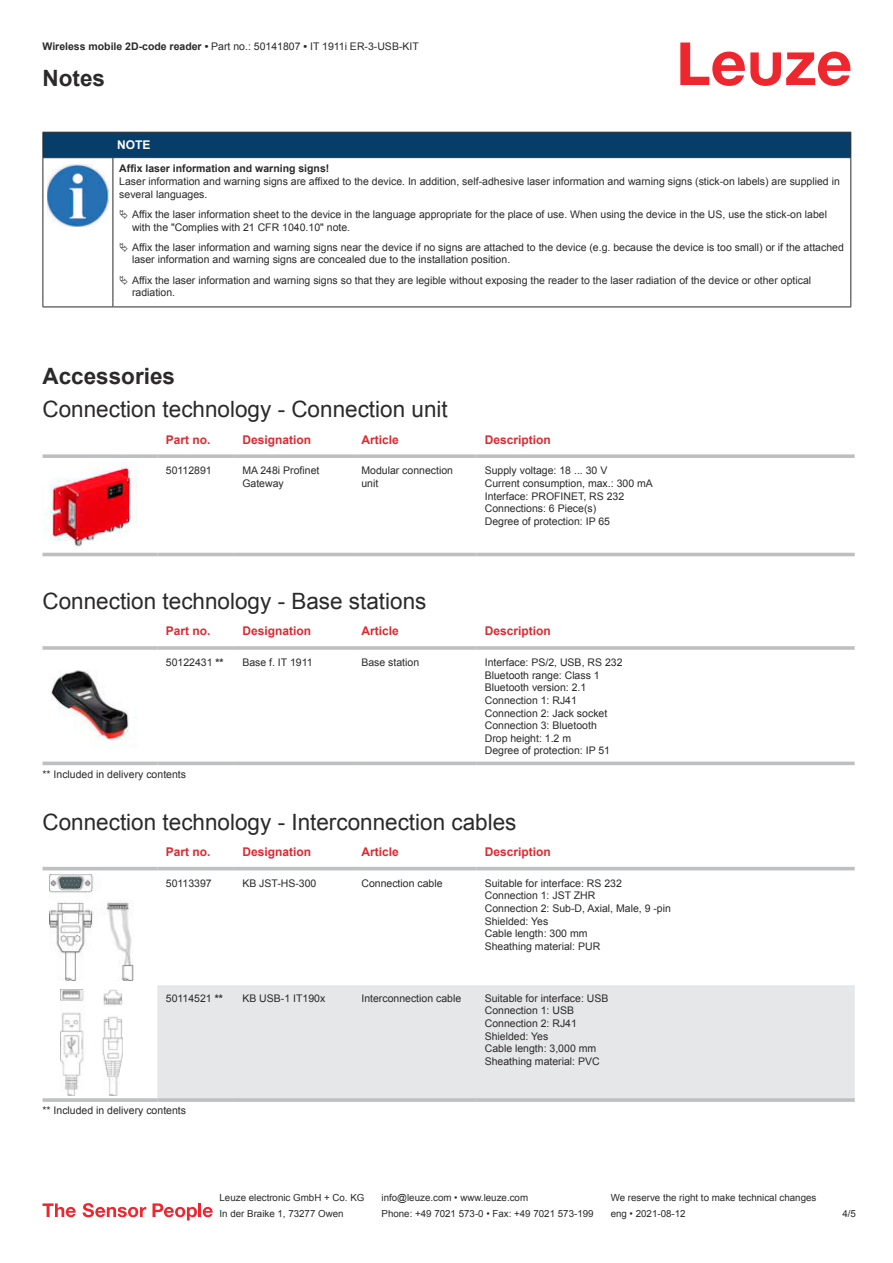
<style>
.page{position:relative;width:893px;height:1263px;background:#fff}
.page>*{position:absolute;margin:0;border:0;box-sizing:border-box;transform-origin:0 0}
.t1{font:22.5px "Arial";color:#2b292a}
.t2{font:700 22.5px "Arial";color:#2b292a}
.t3{font:700 12px "Arial";color:#db2a30}
.t4{font:700 12px "Arial";color:#fff}
.t5{font:10.5px/12.6px "Arial";color:#2b292a}
.t6{font:700 10.5px "Arial";color:#2b292a}
.t7{font:9.75px "Arial";color:#2b292a}
.s1{font-weight:700}
</style>
<div class="page">
<svg style="left:680px;top:43px;width:170px;height:43px"></svg>
<div style="left:43px;top:552px;width:812px;height:5px;background:#ededee"></div>
<svg style="left:43px;top:454px;width:114px;height:4px"></svg>
<svg style="left:157px;top:454px;width:77px;height:4px"></svg>
<svg style="left:234px;top:454px;width:119px;height:4px"></svg>
<svg style="left:353px;top:454px;width:123px;height:4px"></svg>
<svg style="left:476px;top:454px;width:379px;height:4px;background:#c3c5c7"></svg>
<hr style="left:43px;top:553px;width:114px;height:3px;background:#bdbfc1">
<hr style="left:157px;top:553px;width:77px;height:3px;background:#bdbfc1">
<hr style="left:234px;top:553px;width:119px;height:3px;background:#bdbfc1">
<hr style="left:353px;top:553px;width:123px;height:3px;background:#bdbfc1">
<hr style="left:476px;top:553px;width:379px;height:3px;background:#bdbfc1">
<img style="left:44px;top:462px;width:93px;height:86px">
<svg style="left:43px;top:765px;width:811px;height:1px"></svg>
<hr style="left:43px;top:646px;width:114px;height:4px;background:#bdbfc1">
<hr style="left:157px;top:646px;width:77px;height:4px;background:#c9cbcc">
<hr style="left:234px;top:646px;width:119px;height:4px;background:#c4c6c7">
<hr style="left:353px;top:646px;width:123px;height:4px;background:#bdbfc1">
<hr style="left:476px;top:646px;width:379px;height:4px;background:#c9cbcc">
<svg style="left:43px;top:761px;width:114px;height:4px"></svg>
<svg style="left:157px;top:761px;width:77px;height:4px"></svg>
<svg style="left:234px;top:761px;width:119px;height:4px"></svg>
<svg style="left:353px;top:761px;width:123px;height:4px"></svg>
<svg style="left:476px;top:761px;width:379px;height:4px;background:#c6c8ca"></svg>
<img style="left:50px;top:670px;width:87px;height:78px">
<div style="left:157px;top:985px;width:698px;height:113px;background:#e6e7e9"></div>
<hr style="left:43px;top:867px;width:114px;height:3px;background:#bdbfc1">
<hr style="left:157px;top:867px;width:77px;height:3px;background:#bdbfc1">
<hr style="left:234px;top:867px;width:119px;height:3px;background:#bdbfc1">
<hr style="left:353px;top:867px;width:123px;height:3px;background:#bdbfc1">
<hr style="left:476px;top:867px;width:379px;height:3px;background:#bdbfc1">
<svg style="left:43px;top:1098px;width:114px;height:4px"></svg>
<hr style="left:157px;top:1098px;width:77px;height:4px;background:#c6c7c9">
<hr style="left:234px;top:1098px;width:119px;height:4px;background:#bdbfc1">
<hr style="left:353px;top:1098px;width:123px;height:4px;background:#bdbfc1">
<hr style="left:476px;top:1098px;width:379px;height:4px;background:#c6c7c9">
<img style="left:49px;top:875px;width:84px;height:106px">
<img style="left:60px;top:989px;width:63px;height:107px">
<svg style="left:43px;top:1203px;width:33px;height:14px"></svg>
<svg style="left:83px;top:1203px;width:63px;height:14px"></svg>
<svg style="left:153px;top:1203px;width:44px;height:17px"></svg>
<hr style="left:198px;top:1203px;width:3px;height:14px;background:#ed272d">
<svg style="left:203px;top:1207px;width:10px;height:10px"></svg>
<svg style="left:44px;top:158px;width:806px;height:149px"></svg>
<div style="left:43px;top:132px;width:808px;height:26px;background:#063d69"></div>
<hr style="left:113px;top:157px;width:738px;height:1px;background:#2b292a">
<hr style="left:43px;top:158px;width:1px;height:144px;background:#2b292a">
<hr style="left:113px;top:158px;width:1px;height:144px;background:#2b292a">
<hr style="left:850px;top:158px;width:1px;height:144px;background:#2b292a">
<hr style="left:43px;top:307px;width:70px;height:1px;background:#2b292a">
<hr style="left:113px;top:307px;width:738px;height:1px;background:#2b292a">
<img style="left:47px;top:164px;width:61px;height:63px">
<svg style="left:115px;top:159px;width:734px;height:144px"></svg>
<svg style="left:120px;top:210px;width:8px;height:9px"></svg>
<svg style="left:120px;top:242px;width:8px;height:10px"></svg>
<svg style="left:120px;top:275px;width:8px;height:10px"></svg>
<p class="t5" style="left:43px;top:41px;width:378px"><span class="s1">Wireless mobile 2D-code reader •</span> Part no.: 50141807 <span class="s1">•</span> IT 1911i ER-3-USB-KIT</p>
<h1 class="t2" style="left:43px;top:70px;width:64px">Notes</h1>
<p class="t4" style="left:117px;top:140px;width:35px">NOTE</p>
<p class="t6" style="left:119px;top:165px;width:212px">Affix laser information and warning signs!</p>
<p class="t5" style="left:119px;top:176px;width:722px">Laser information and warning signs are affixed to the device. In addition, self-adhesive laser information and warning signs (stick-on labels) are supplied in several languages.</p>
<p class="t5" style="left:132px;top:209px;width:696px">Affix the laser information sheet to the device in the language appropriate for the place of use. When using the device in the US, use the stick-on label with the "Complies with 21 CFR 1040.10" note.</p>
<p class="t5" style="left:132px;top:242px;width:713px">Affix the laser information and warning signs near the device if no signs are attached to the device (e.g. because the device is too small) or if the attached laser information and warning signs are concealed due to the installation position.</p>
<p class="t5" style="left:132px;top:275px;width:681px">Affix the laser information and warning signs so that they are legible without exposing the reader to the laser radiation of the device or other optical radiation.</p>
<h1 class="t2" style="left:43px;top:367px;width:134px">Accessories</h1>
<h1 class="t1" style="left:43px;top:401px;width:407px">Connection technology - Connection unit</h1>
<p class="t3" style="left:166px;top:435px;width:46px">Part no.</p>
<p class="t3" style="left:242px;top:435px;width:70px">Designation</p>
<p class="t3" style="left:361px;top:435px;width:39px">Article</p>
<p class="t3" style="left:485px;top:435px;width:68px">Description</p>
<p class="t5" style="left:166px;top:465px;width:47px">50112891</p>
<p class="t5" style="left:242px;top:465px;width:79px">MA 248i Profinet<br>Gateway</p>
<p class="t5" style="left:361px;top:465px;width:93px">Modular connection unit</p>
<p class="t5" style="left:485px;top:465px;width:170px">Supply voltage: 18 ... 30 V<br>Current consumption, max.: 300 mA<br>Interface: PROFINET, RS 232<br>Connections: 6 Piece(s)<br>Degree of protection: IP 65</p>
<h1 class="t1" style="left:43px;top:593px;width:385px">Connection technology - Base stations</h1>
<p class="t3" style="left:166px;top:627px;width:46px">Part no.</p>
<p class="t3" style="left:242px;top:627px;width:70px">Designation</p>
<p class="t3" style="left:361px;top:627px;width:39px">Article</p>
<p class="t3" style="left:485px;top:627px;width:68px">Description</p>
<p class="t5" style="left:166px;top:657px;width:59px">50122431 <span class="s1">**</span></p>
<p class="t5" style="left:242px;top:657px;width:72px">Base f. IT 1911</p>
<p class="t5" style="left:361px;top:657px;width:59px">Base station</p>
<p class="t5" style="left:485px;top:657px;width:139px">Interface: PS/2, USB, RS 232<br>Bluetooth range: Class 1<br>Bluetooth version: 2.1<br>Connection 1: RJ41<br>Connection 2: Jack socket<br>Connection 3: Bluetooth<br>Drop height: 1.2 m<br>Degree of protection: IP 51</p>
<p class="t5" style="left:43px;top:768px;width:145px">** Included in delivery contents</p>
<h1 class="t1" style="left:43px;top:813px;width:475px">Connection technology - Interconnection cables</h1>
<p class="t3" style="left:166px;top:847px;width:46px">Part no.</p>
<p class="t3" style="left:242px;top:847px;width:70px">Designation</p>
<p class="t3" style="left:361px;top:847px;width:39px">Article</p>
<p class="t3" style="left:485px;top:847px;width:68px">Description</p>
<p class="t5" style="left:166px;top:878px;width:47px">50113397</p>
<p class="t5" style="left:242px;top:878px;width:76px">KB JST-HS-300</p>
<p class="t5" style="left:361px;top:878px;width:83px">Connection cable</p>
<p class="t5" style="left:485px;top:878px;width:188px">Suitable for interface: RS 232<br>Connection 1: JST ZHR<br>Connection 2: Sub-D, Axial, Male, 9 -pin<br>Shielded: Yes<br>Cable length: 300 mm<br>Sheathing material: PUR</p>
<p class="t5" style="left:166px;top:993px;width:59px">50114521 <span class="s1">**</span></p>
<p class="t5" style="left:242px;top:993px;width:84px">KB USB-1 IT190x</p>
<p class="t5" style="left:361px;top:993px;width:101px">Interconnection cable</p>
<p class="t5" style="left:485px;top:993px;width:125px">Suitable for interface: USB<br>Connection 1: USB<br>Connection 2: RJ41<br>Shielded: Yes<br>Cable length: 3,000 mm<br>Sheathing material: PVC</p>
<p class="t5" style="left:43px;top:1105px;width:145px">** Included in delivery contents</p>
<p class="t7" style="left:220px;top:1194px;width:146px">Leuze electronic GmbH + Co. KG</p>
<p class="t7" style="left:381px;top:1194px;width:148px">info@leuze.com • www.leuze.com</p>
<p class="t7" style="left:611px;top:1194px;width:207px">We reserve the right to make technical changes</p>
<p class="t7" style="left:220px;top:1210px;width:126px">In der Braike 1, 73277 Owen</p>
<p class="t7" style="left:381px;top:1210px;width:214px">Phone: +49 7021 573-0 • Fax: +49 7021 573-199</p>
<p class="t7" style="left:611px;top:1210px;width:76px">eng • 2021-08-12</p>
<p class="t7" style="left:842px;top:1210px;width:15px">4 /5</p>
</div>
